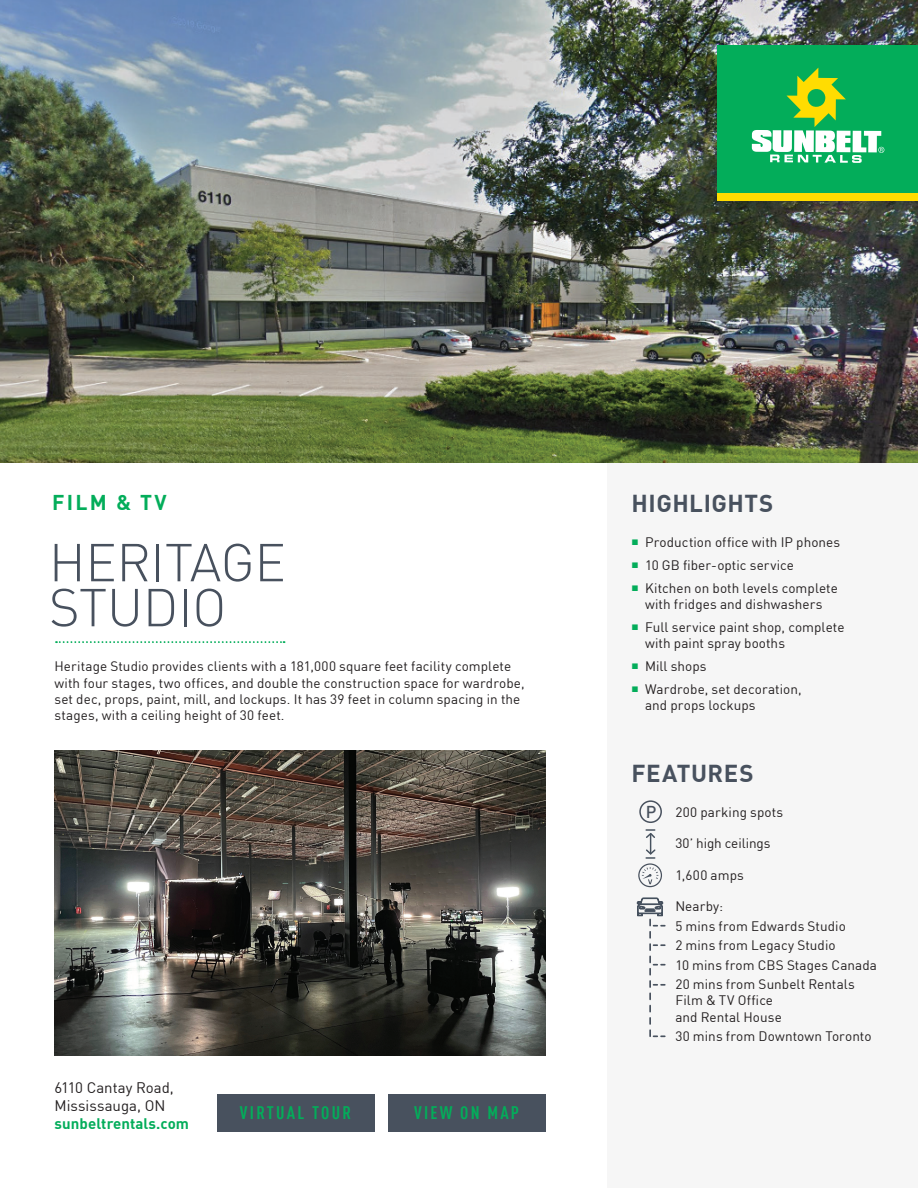
<style>
.page{position:relative;width:918px;height:1188px;background:#fff}
.page>*{position:absolute;margin:0;border:0;box-sizing:border-box;transform-origin:0 0}
.Large_Headline-White{font:300 52.5px/45px "DINOT";letter-spacing:-.005em;color:#48515e}
.Subhead-Green{font:700 24px "DINOT";letter-spacing:.02em;color:#48515e}
.t1{font:700 21px "DINOT";letter-spacing:.11em;color:#03ad5a}
.t2{font:700 condensed 17.85px "DINOT";letter-spacing:.13em;color:#03ad5a}
.Details{font:500 16.8px "DINOT";color:#48515e}
.Subhead-Green-2{font:15px/18px "DINOT";color:#231f20}
.t3{font:700 15px "DINOT";letter-spacing:.005em;color:#03ad5a}
.Subhead-Green-3{font:13.5px/16.2px "DINOT";letter-spacing:.005em;color:#231f20}
.Details_copy_2{font:13.5px/19.5px "DINOT";letter-spacing:.005em;color:#231f20}
</style>
<div class="page">
<div style="left:608px;top:462px;width:310px;height:726px;background:#f6f6f6"></div>
<img style="left:0;top:0;width:918px;height:462px">
<div style="left:718px;top:193px;width:200px;height:8px;background:#ffdc01"></div>
<div style="left:718px;top:45px;width:200px;height:148px;background:#03ad5a"></div>
<svg style="left:752px;top:68px;width:132px;height:95px"></svg>
<svg style="left:56px;top:641px;width:229px;height:2px"></svg>
<img style="left:54px;top:750px;width:491px;height:306px">
<div style="left:388px;top:1094px;width:157px;height:38px;background:#48515e"></div>
<div style="left:217px;top:1094px;width:157px;height:38px;background:#48515e"></div>
<svg style="left:638px;top:829px;width:24px;height:58px"></svg>
<div style="left:639px;top:800px;width:23px;height:23px;border:2px solid #48515e;border-radius:50%"></div>
<svg style="left:637px;top:897px;width:28px;height:140px"></svg>
<p class="t1" style="left:52px;top:486px;width:116px">FILM &amp; TV</p>
<p class="Subhead-Green" style="left:632px;top:484px;width:143px">HIGHLIGHTS</p>
<p class="Large_Headline-White" style="left:49px;top:536px;width:238px">HERITAGE<br>STUDIO</p>
<p class="Subhead-Green-3" style="left:55px;top:657px;width:472px">Heritage Studio provides clients with a 181,000 square feet facility complete with four stages, two offices, and double the construction space for wardrobe, set dec, props, paint, mill, and lockups. It has 39 feet in column spacing in the stages, with a ceiling height of 30 feet.</p>
<p class="Subhead-Green-3" style="left:632px;top:533px;width:210px"><sup>■</sup> Production office with IP phones</p>
<p class="Subhead-Green-3" style="left:632px;top:556px;width:164px"><sup>■</sup> 10 GB fiber-optic service</p>
<p class="Subhead-Green-3" style="left:632px;top:579px;width:208px;text-align:center"><sup>■</sup> Kitchen on both levels complete with fridges and dishwashers</p>
<p class="Subhead-Green-3" style="left:645px;top:618px;width:201px;text-indent:-14px"><sup>■</sup> Full service paint shop, complete with paint spray booths</p>
<p class="Subhead-Green-3" style="left:632px;top:657px;width:77px"><sup>■</sup> Mill shops</p>
<p class="Subhead-Green-3" style="left:645px;top:680px;width:158px;text-indent:-14px"><sup>■</sup> Wardrobe, set decoration, and props lockups</p>
<p class="Subhead-Green-2" style="left:55px;top:1077px;width:121px">6110 Cantay Road,<br>Mississauga, ON</p>
<p class="t3" style="left:55px;top:1112px;width:136px">sunbeltrentals.com</p>
<p class="t2" style="left:240px;top:1100px;width:113px">VIRTUAL TOUR</p>
<p class="t2" style="left:414px;top:1100px;width:107px">VIEW ON MAP</p>
<p class="Subhead-Green" style="left:632px;top:755px;width:124px">FEATURES</p>
<p class="Details_copy_2" style="left:675px;top:801px;width:109px">200 parking spots</p>
<p class="Details_copy_2" style="left:675px;top:833px;width:97px">30’ high ceilings</p>
<p class="Details_copy_2" style="left:675px;top:864px;width:70px">1,600 amps</p>
<p class="Details_copy_2" style="left:675px;top:895px;width:203px">Nearby:<br>5 mins from Edwards Studio<br>2 mins from Legacy Studio<br>10 mins from CBS Stages Canada<br>20 mins from Sunbelt Rentals</p>
<p class="Details_copy_2" style="left:675px;top:991px;width:108px;line-height:16.2px">Film &amp; TV Office and Rental House</p>
<p class="Details_copy_2" style="left:675px;top:1025px;width:198px">30 mins from Downtown Toronto</p>
<p class="Details" style="left:646px;top:799px;width:12px">P</p>
</div>
